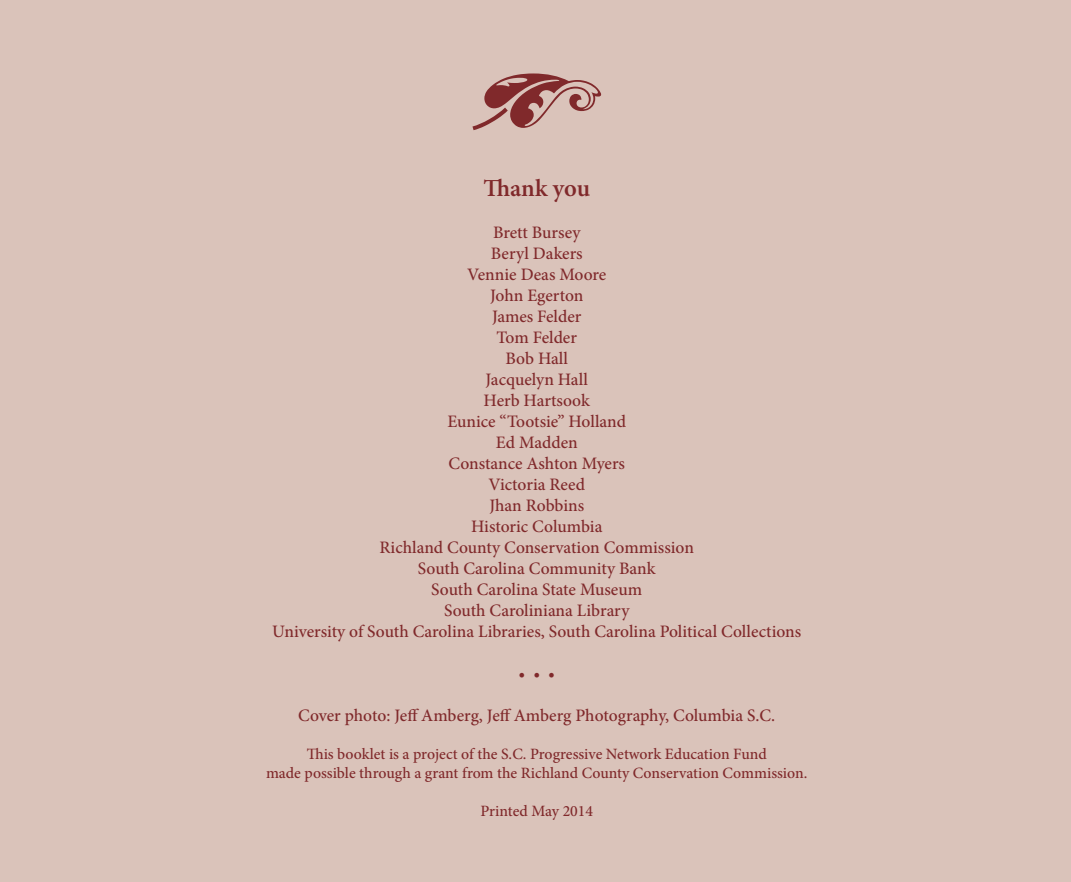
<style>
.page{position:relative;width:1071px;height:882px;background:#dac3ba}
.page>*{position:absolute;margin:0;border:0;box-sizing:border-box;transform-origin:0 0}
.t1{font:105px "Type Embellishments One Let Plain";color:#80292b}
.t2{font:600 24.5px "Minion Pro";letter-spacing:-.005em;color:#80292b}
.t3{font:500 17.5px/21px "Minion Pro";color:#80292b;text-align:center}
.t4{font:500 15.75px/18.9px "Minion Pro";color:#80292b;text-align:center}
</style>
<div class="page">
<h1 class="t1" style="left:468px;top:61px;width:140px">+</h1>
<h2 class="t2" style="left:483px;top:172px;width:108px">Thank you</h2>
<p class="t3" style="left:272px;top:222px;width:530px">Brett Bursey<br>Beryl Dakers<br>Vennie Deas Moore<br>John Egerton<br>James Felder<br>Tom Felder<br>Bob Hall<br>Jacquelyn Hall<br>Herb Hartsook<br>Eunice “Tootsie” Holland<br>Ed Madden<br>Constance Ashton Myers<br>Victoria Reed<br>Jhan Robbins<br>Historic Columbia<br>Richland County Conservation Commission<br>South Carolina Community Bank<br>South Carolina State Museum<br>South Caroliniana Library<br>University of South Carolina Libraries, South Carolina Political Collections</p>
<p class="t3" style="left:519px;top:663px;width:38px">• • •</p>
<p class="t3" style="left:298px;top:705px;width:479px">Cover photo: Jeff Amberg, Jeff Amberg Photography, Columbia S.C.</p>
<p class="t4" style="left:266px;top:745px;width:543px">This booklet is a project of the S.C. Progressive Network Education Fund<br>made possible through a grant from the Richland County Conservation Commission.</p>
<p class="t4" style="left:480px;top:801px;width:114px">Printed May 2014</p>
</div>
